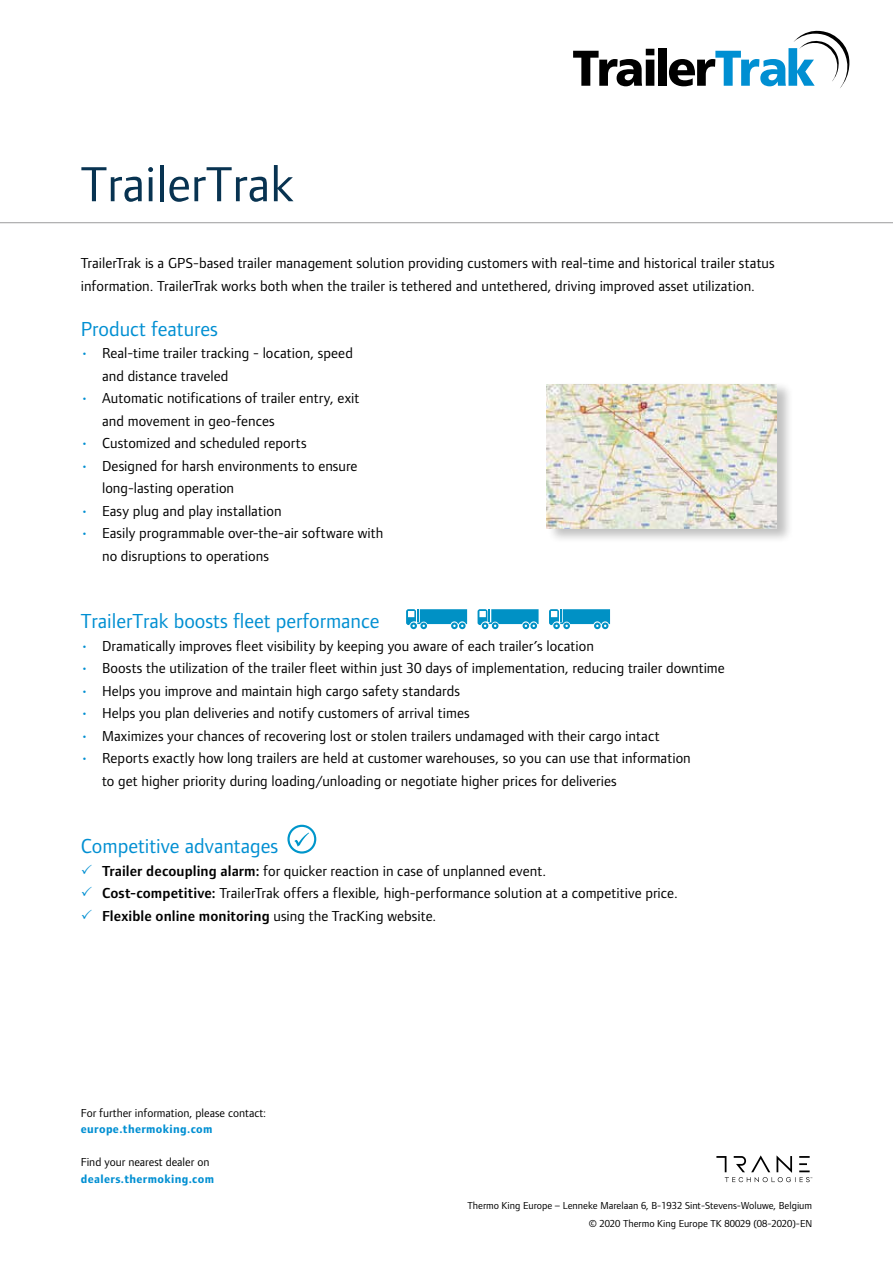
<style>
.page{position:relative;width:893px;height:1263px;background:#fff}
.page>*{position:absolute;margin:0;border:0;box-sizing:border-box;transform-origin:0 0}
.t1{font:51px "Foundry Form Sans Blonde";color:#083351}
.t2{font:21px "Foundry Form Sans Blonde";color:#008fd2}
.t3{font:15px/22.5px "Foundry Form Sans Blonde";letter-spacing:.005em;color:#000}
.t4{font:600 15px "Foundry Form Sans Blonde";letter-spacing:.005em;color:#000}
.t5{font:12px "Foundry Form Sans Blonde";color:#000}
.t6{font:700 12px "Foundry Form Sans Blonde";letter-spacing:.03em;color:#008fd2}
.t7{font:10.5px/18px "Foundry Form Sans Blonde";color:#000;text-align:right}
.s1{color:#008fd2}
.s2{font-weight:600}
.s3{font-weight:400}
</style>
<div class="page">
<div style="left:547px;top:382px;width:247px;height:162px;background:#000;opacity:.25"></div>
<img style="left:546px;top:384px;width:230px;height:145px">
<svg style="left:406px;top:609px;width:61px;height:20px"></svg>
<svg style="left:478px;top:609px;width:61px;height:20px"></svg>
<svg style="left:549px;top:609px;width:61px;height:20px"></svg>
<svg style="left:294px;top:833px;width:15px;height:14px"></svg>
<div style="left:287px;top:825px;width:29px;height:28px;border:2px solid #0096cb;border-radius:50%"></div>
<hr style="left:0;top:222px;width:893px;height:1px;background:#9c9c9d">
<svg style="left:716px;top:1155px;width:96px;height:27px"></svg>
<svg style="left:573px;top:49px;width:81px;height:37px"></svg>
<div style="left:658px;top:48px;width:9px;height:38px;background:#000"></div>
<svg style="left:669px;top:30px;width:181px;height:58px"></svg>
<h1 class="t1" style="left:81px;top:156px;width:215px">TrailerTrak</h1>
<p class="t3" style="left:81px;top:252px;width:695px">TrailerTrak is a GPS-based trailer management solution providing customers with real-time and historical trailer status information. TrailerTrak works both when the trailer is tethered and untethered, driving improved asset utilization.</p>
<h2 class="t2" style="left:81px;top:317px;width:139px">Product features</h2>
<p class="t3" style="left:102px;top:342px;width:252px;text-indent:-21px"><span class="s1">•</span> Real-time trailer tracking - location, speed and distance traveled</p>
<p class="t3" style="left:102px;top:387px;width:259px;text-indent:-21px"><span class="s1">•</span> Automatic notifications of trailer entry, exit and movement in geo-fences</p>
<p class="t3" style="left:81px;top:432px;width:227px"><span class="s1">•</span> Customized and scheduled reports</p>
<p class="t3" style="left:102px;top:454px;width:257px;text-indent:-21px"><span class="s1">•</span> Designed for harsh environments to ensure long-lasting operation</p>
<p class="t3" style="left:81px;top:499px;width:202px"><span class="s1">•</span> Easy plug and play installation</p>
<p class="t3" style="left:102px;top:522px;width:283px;text-indent:-21px"><span class="s1">•</span> Easily programmable over-the-air software with no disruptions to operations</p>
<h2 class="t2" style="left:81px;top:609px;width:300px">TrailerTrak boosts fleet performance</h2>
<p class="t3" style="left:81px;top:634px;width:515px"><span class="s1">•</span> Dramatically improves fleet visibility by keeping you aware of each trailer’s location</p>
<p class="t3" style="left:81px;top:657px;width:646px"><span class="s1">•</span> Boosts the utilization of the trailer fleet within just 30 days of implementation, reducing trailer downtime</p>
<p class="t3" style="left:81px;top:679px;width:381px"><span class="s1">•</span> Helps you improve and maintain high cargo safety standards</p>
<p class="t3" style="left:81px;top:702px;width:390px"><span class="s1">•</span> Helps you plan deliveries and notify customers of arrival times</p>
<p class="t3" style="left:81px;top:724px;width:580px"><span class="s1">•</span> Maximizes your chances of recovering lost or stolen trailers undamaged with their cargo intact</p>
<p class="t3" style="left:102px;top:747px;width:590px;text-indent:-21px"><span class="s1">•</span> Reports exactly how long trailers are held at customer warehouses, so you can use that information to get higher priority during loading/unloading or negotiate higher prices for deliveries</p>
<h2 class="t2" style="left:81px;top:834px;width:199px">Competitive advantages</h2>
<p class="t3" style="left:81px;top:859px;width:467px"><span class="s1">✓</span> <span class="s2">Trailer decoupling alarm:</span> for quicker reaction in case of unplanned event.</p>
<p class="t3" style="left:81px;top:882px;width:599px"><span class="s1">✓</span> <span class="s2">Cost-competitive:</span> TrailerTrak offers a flexible, high-performance solution at a competitive price.</p>
<p class="t4" style="left:81px;top:907px;width:357px"><span class="s1">✓</span> Flexible online monitoring <span class="s3">using the TracKing website.</span></p>
<p class="t5" style="left:81px;top:1106px;width:187px">For further information, please contact:</p>
<p class="t6" style="left:81px;top:1122px;width:133px">europe.thermoking.com</p>
<p class="t5" style="left:81px;top:1155px;width:130px">Find your nearest dealer on</p>
<p class="t6" style="left:81px;top:1172px;width:135px">dealers.thermoking.com</p>
<p class="t7" style="left:467px;top:1196px;width:346px">Thermo King Europe – Lenneke Marelaan 6, B-1932 Sint-Stevens-Woluwe, Belgium © 2020 Thermo King Europe TK 80029 (08-2020)-EN</p>
</div>
